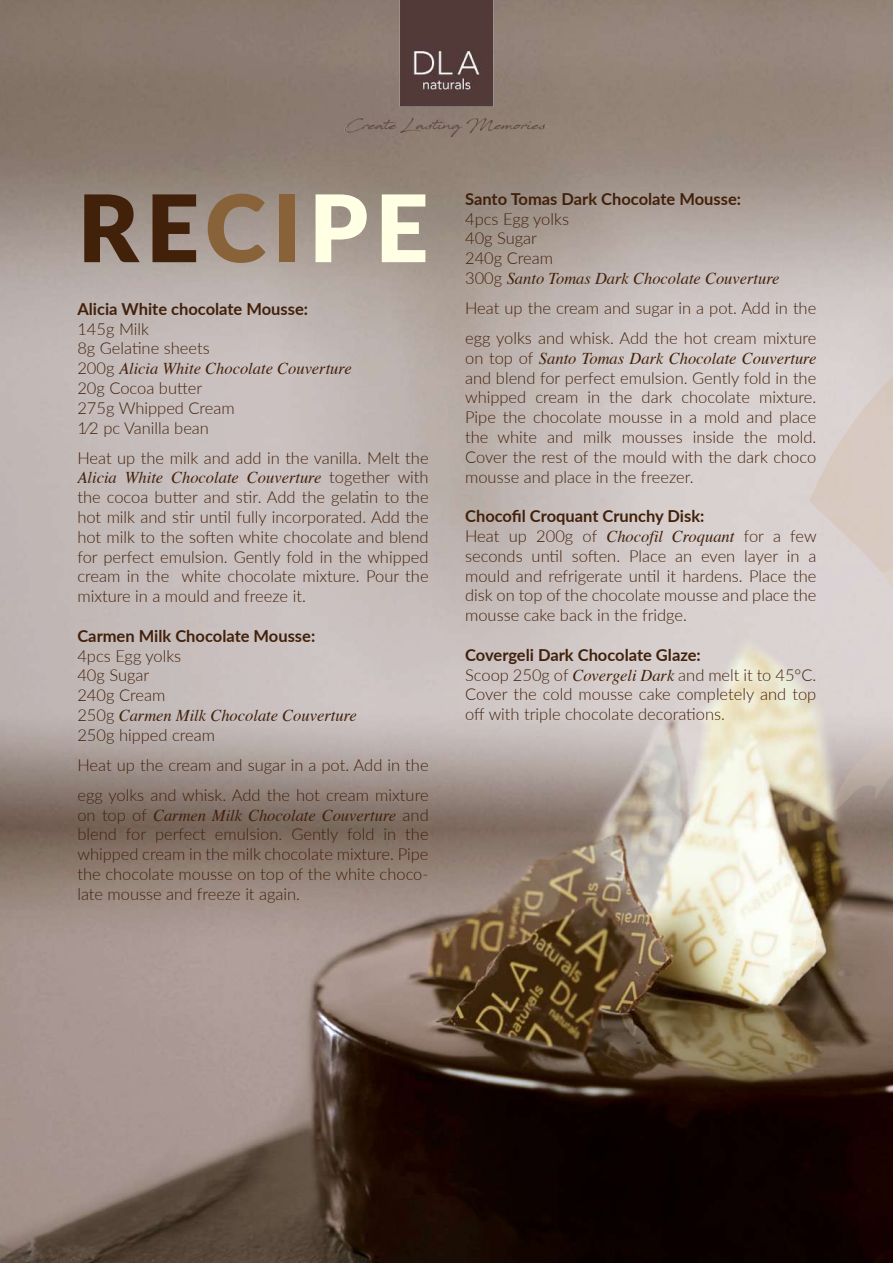
<style>
.page{position:relative;width:893px;height:1263px;background:#fff}
.page>*{position:absolute;margin:0;border:0;box-sizing:border-box;transform-origin:0 0}
.t1{font:900 93px "Lato";letter-spacing:.075em;color:#42210b}
.t2{font:300 16.5px/19.8px "Lato";color:#42210b}
.t3{font:italic 16.5px "Times";color:#42210b}
.t4{font:700 16.5px "Lato";color:#42210b}
.s1{color:#886239}
.s2{color:#ffffe4}
.s3{font-family:"Lato";font-weight:300;font-style:normal}
.s4{font-weight:700}
.s5{font-family:"Times";font-weight:400;font-style:italic}
</style>
<div class="page">
<img style="left:0;top:0;width:893px;height:1263px">
<img style="left:342px;top:0;width:209px;height:141px">
<svg style="left:809px;top:345px;width:84px;height:536px"></svg>
<h1 class="t1" style="left:78px;top:158px;width:352px">RE<span class="s1">CI</span><span class="s2">PE</span></h1>
<p class="t4" style="left:77px;top:297px;width:232px">Alicia White chocolate Mousse:</p>
<p class="t2" style="left:77px;top:318px;width:134px">145g Milk<br>8g Gelatine sheets</p>
<p class="t3" style="left:77px;top:354px;width:276px"><span class="s3">200g</span> Alicia White Chocolate Couverture</p>
<p class="t2" style="left:77px;top:378px;width:159px">20g Cocoa butter<br>275g Whipped Cream<br>1⁄2 pc Vanilla bean</p>
<p class="t2" style="left:77px;top:447px;width:353px">Heat up the milk and add in the vanilla. Melt the</p>
<p class="t3" style="left:77px;top:464px;width:353px">Alicia White Chocolate Couverture <span class="s3">together with</span></p>
<p class="t2" style="left:77px;top:487px;width:353px;text-align:justify">the cocoa butter and stir. Add the gelatin to the hot milk and stir until fully incorporated. Add the hot milk to the soften white chocolate and blend for perfect emulsion. Gently fold in the whipped cream in the white chocolate mixture. Pour the mixture in a mould and freeze it.</p>
<p class="t4" style="left:77px;top:624px;width:239px">Carmen Milk Chocolate Mousse:</p>
<p class="t2" style="left:77px;top:645px;width:105px">4pcs Egg yolks<br>40g Sugar<br>240g Cream</p>
<p class="t3" style="left:77px;top:701px;width:281px"><span class="s3">250g</span> Carmen Milk Chocolate Couverture</p>
<p class="t2" style="left:77px;top:719px;width:353px;line-height:30px">250g hipped cream<br>Heat up the cream and sugar in a pot. Add in the egg yolks and whisk. Add the hot cream mixture</p>
<p class="t3" style="left:77px;top:801px;width:353px"><span class="s3">on top of</span> Carmen Milk Chocolate Couverture <span class="s3">and</span></p>
<p class="t2" style="left:77px;top:824px;width:353px;text-align:justify">blend for perfect emulsion. Gently fold in the whipped cream in the milk chocolate mixture. Pipe the chocolate mousse on top of the white choco&shy;late mousse and freeze it again.</p>
<p class="t4" style="left:465px;top:187px;width:277px">Santo Tomas Dark Chocolate Mousse:</p>
<p class="t2" style="left:465px;top:208px;width:105px">4pcs Egg yolks<br>40g Sugar<br>240g Cream</p>
<p class="t3" style="left:465px;top:264px;width:316px"><span class="s3">300g</span> Santo Tomas Dark Chocolate Couverture</p>
<p class="t2" style="left:465px;top:292px;width:353px;line-height:30px">Heat up the cream and sugar in a pot. Add in the egg yolks and whisk. Add the hot cream mixture</p>
<p class="t3" style="left:465px;top:344px;width:353px"><span class="s3">on top of</span> Santo Tomas Dark Chocolate Couverture</p>
<p class="t2" style="left:465px;top:367px;width:353px;text-align:justify">and blend for perfect emulsion. Gently fold in the whipped cream in the dark chocolate mixture.<br>Pipe the chocolate mousse in a mold and place the white and milk mousses inside the mold.<br>Cover the rest of the mould with the dark choco mousse and place in the freezer.</p>
<p class="t2" style="left:465px;top:506px;width:353px"><span class="s4">Chocofil Croquant Crunchy Disk:<br></span>Heat up 200g of <span class="s5">Chocofil Croquant</span> for a few seconds until soften. Place an even layer in a mould and refrigerate until it hardens. Place the disk on top of the chocolate mousse and place the mousse cake back in the fridge.</p>
<p class="t2" style="left:465px;top:644px;width:353px"><span class="s4">Covergeli Dark Chocolate Glaze:<br></span>Scoop 250g of <span class="s5">Covergeli Dark</span> and melt it to 45°C.<br>Cover the cold mousse cake completely and top off with triple chocolate decorations.</p>
</div>
